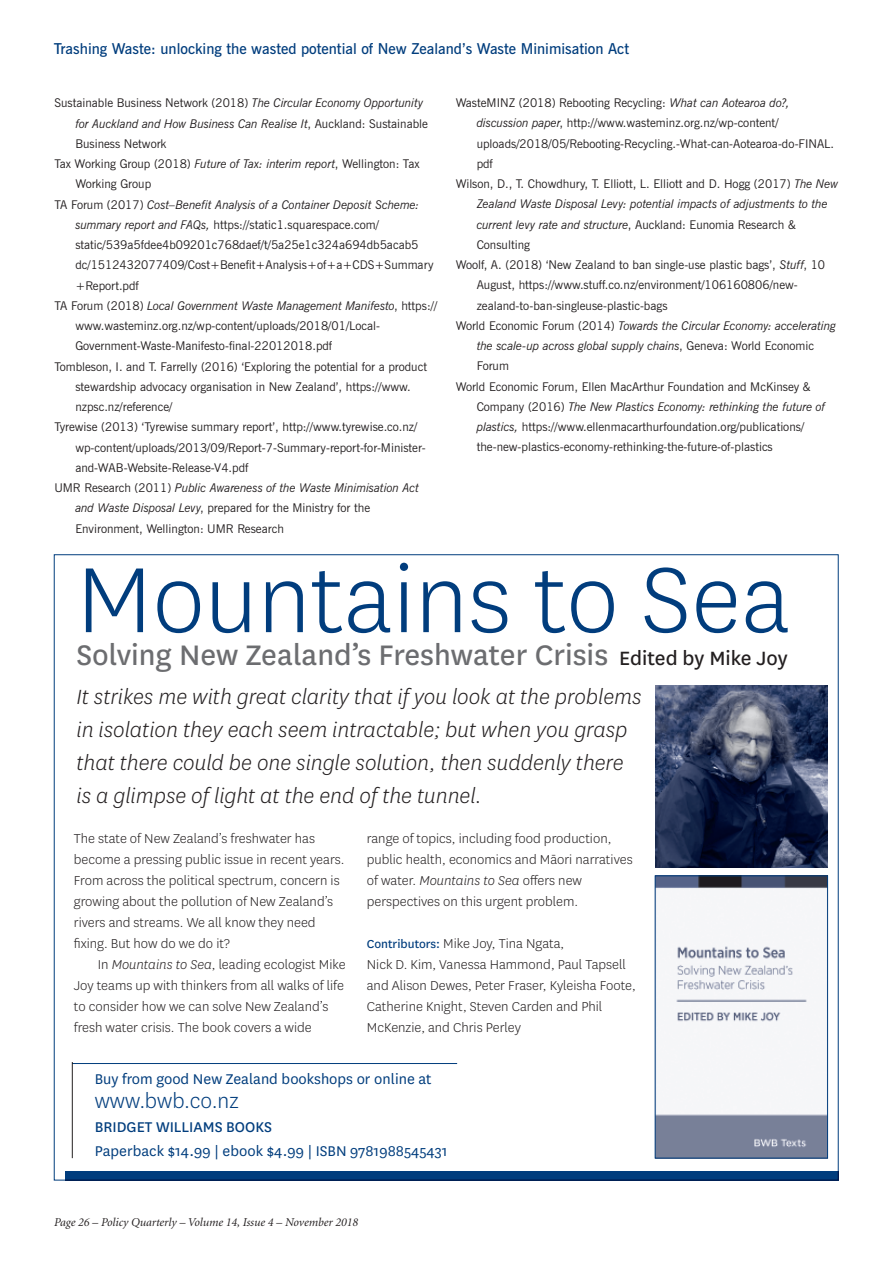
<style>
.page{position:relative;width:893px;height:1263px;background:#fff}
.page>*{position:absolute;margin:0;border:0;box-sizing:border-box;transform-origin:0 0}
.t1{font:300 108px "National";color:#013d7d}
.t2{font:33px "National";color:#6c6d70}
.t3{font:italic 300 24px/33px "National";color:#231f20}
.t4{font:300 24px "National";color:#013d7d}
.t5{font:16.5px "National";color:#013d7d}
.t6{font:16.5px "National";color:#013d7d}
.t7{font:300 15px/21px "National";color:#231f20}
.t8{font:600 15px "News Gothic BT";color:#013d7d}
.t9{font:12px "News Gothic BT";color:#231f20}
.t10{font:italic 12px "News Gothic BT";letter-spacing:-.015em;color:#231f20}
.t11{font:italic 12px "Minion";color:#231f20}
.s1{font-style:italic}
.s2{font-style:normal}
.s3{font-size:22.5px;color:#231f20}
.s4{font-weight:400;font-size:13.5px;color:#013d7d}
</style>
<div class="page">
<img style="left:657px;top:878px;width:169px;height:278px">
<div style="left:655px;top:876px;width:173px;height:282px;border:1px solid #013d7d"></div>
<img style="left:655px;top:685px;width:173px;height:182px">
<hr style="left:72px;top:1063px;width:385px;height:1px;background:#013d7d">
<hr style="left:72px;top:1062px;width:1px;height:96px;background:#231f20">
<div style="left:65px;top:1170px;width:774px;height:10px;background:#013d7d"></div>
<p class="t8" style="left:54px;top:39px;width:577px">Trashing Waste: unlocking the wasted potential of New Zealand’s Waste Minimisation Act</p>
<p class="t9" style="left:54px;top:96px;width:370px">Sustainable Business Network (2018) <span class="s1">The Circular Economy Opportunity</span></p>
<p class="t10" style="left:75px;top:116px;width:354px">for Auckland and How Business Can Realise It<span class="s2">, Auckland: Sustainable</span></p>
<p class="t9" style="left:75px;top:136px;width:93px">Business Network</p>
<p class="t9" style="left:54px;top:156px;width:367px">Tax Working Group (2018) <span class="s1">Future of Tax: interim report</span>, Wellington: Tax</p>
<p class="t9" style="left:75px;top:177px;width:77px">Working Group</p>
<p class="t10" style="left:54px;top:197px;width:366px"><span class="s2">TA Forum (2017)</span> Cost–Benefit Analysis of a Container Deposit Scheme:</p>
<p class="t9" style="left:75px;top:217px;width:305px"><span class="s1">summary report and FAQs,</span> https://static1.squarespace.com/</p>
<p class="t9" style="left:75px;top:237px;width:345px">static/539a5fdee4b09201c768daef/t/5a25e1c324a694db5acab5</p>
<p class="t9" style="left:75px;top:258px;width:360px">dc/1512432077409/Cost+Benefit+Analysis+of+a+CDS+Summary</p>
<p class="t9" style="left:75px;top:278px;width:65px">+Report.pdf</p>
<p class="t10" style="left:54px;top:298px;width:384px"><span class="s2">TA Forum (2018)</span> Local Government Waste Management Manifesto<span class="s2">, https://</span></p>
<p class="t9" style="left:75px;top:318px;width:306px">www.wasteminz.org.nz/wp-content/uploads/2018/01/Local-</p>
<p class="t9" style="left:75px;top:339px;width:258px">Government-Waste-Manifesto-final-22012018.pdf</p>
<p class="t9" style="left:54px;top:359px;width:374px">Tombleson, I. and T. Farrelly (2016) ‘Exploring the potential for a product</p>
<p class="t9" style="left:75px;top:379px;width:337px">stewardship advocacy organisation in New Zealand’, https://www.</p>
<p class="t9" style="left:75px;top:399px;width:99px">nzpsc.nz/reference/</p>
<p class="t9" style="left:54px;top:420px;width:364px">Tyrewise (2013) ‘Tyrewise summary report’, http://www.tyrewise.co.nz/</p>
<p class="t9" style="left:75px;top:440px;width:352px">wp-content/uploads/2013/09/Report-7-Summary-report-for-Minister-</p>
<p class="t9" style="left:75px;top:460px;width:175px">and-WAB-Website-Release-V4.pdf</p>
<p class="t10" style="left:54px;top:480px;width:366px"><span class="s2">UMR Research (2011)</span> Public Awareness of the Waste Minimisation Act</p>
<p class="t9" style="left:75px;top:501px;width:296px"><span class="s1">and Waste Disposal Levy</span>, prepared for the Ministry for the</p>
<p class="t9" style="left:75px;top:521px;width:210px">Environment, Wellington: UMR Research</p>
<p class="t9" style="left:456px;top:96px;width:335px">WasteMINZ (2018) Rebooting Recycling: <span class="s1">What can Aotearoa do?,</span></p>
<p class="t9" style="left:477px;top:116px;width:303px"><span class="s1">discussion paper</span>, http://www.wasteminz.org.nz/wp-content/</p>
<p class="t9" style="left:477px;top:136px;width:359px">uploads/2018/05/Rebooting-Recycling.-What-can-Aotearoa-do-FINAL.</p>
<p class="t9" style="left:477px;top:156px;width:18px">pdf</p>
<p class="t9" style="left:456px;top:177px;width:384px">Wilson, D., T. Chowdhury, T. Elliott, L. Elliott and D. Hogg (2017) <span class="s1">The New</span></p>
<p class="t10" style="left:477px;top:197px;width:353px">Zealand Waste Disposal Levy: potential impacts of adjustments to the</p>
<p class="t10" style="left:477px;top:217px;width:321px">current levy rate and structure<span class="s2">, Auckland: Eunomia Research &amp;</span></p>
<p class="t9" style="left:477px;top:237px;width:55px">Consulting</p>
<p class="t9" style="left:456px;top:258px;width:371px">Woolf, A. (2018) ‘New Zealand to ban single-use plastic bags’, <span class="s1">Stuff</span>, 10</p>
<p class="t9" style="left:477px;top:278px;width:323px">August, https://www.stuff.co.nz/environment/106160806/new-</p>
<p class="t9" style="left:477px;top:298px;width:192px">zealand-to-ban-singleuse-plastic-bags</p>
<p class="t10" style="left:456px;top:318px;width:382px"><span class="s2">World Economic Forum (2014)</span> Towards the Circular Economy: accelerating</p>
<p class="t10" style="left:477px;top:339px;width:339px">the scale-up across global supply chains<span class="s2">, Geneva: World Economic</span></p>
<p class="t9" style="left:477px;top:359px;width:34px">Forum</p>
<p class="t9" style="left:456px;top:379px;width:356px">World Economic Forum, Ellen MacArthur Foundation and McKinsey &amp;</p>
<p class="t10" style="left:477px;top:399px;width:350px"><span class="s2">Company (2016)</span> The New Plastics Economy: rethinking the future of</p>
<p class="t9" style="left:477px;top:420px;width:329px"><span class="s1">plastics,</span> https://www.ellenmacarthurfoundation.org/publications/</p>
<p class="t9" style="left:477px;top:440px;width:298px">the-new-plastics-economy-rethinking-the-future-of-plastics</p>
<h1 class="t1" style="left:76px;top:532px;width:715px">Mountains to Sea</h1>
<h2 class="t2" style="left:76px;top:633px;width:713px">Solving New Zealand’s Freshwater Crisis <span class="s3">Edited by Mike Joy</span></h2>
<h3 class="t3" style="left:76px;top:680px;width:567px">It strikes me with great clarity that if you look at the problems in isolation they each seem intractable; but when you grasp that there could be one single solution, then suddenly there is a glimpse of light at the end of the tunnel.</h3>
<p class="t7" style="left:74px;top:827px;width:272px">The state of New Zealand’s freshwater has become a pressing public issue in recent years.<br>From across the political spectrum, concern is growing about the pollution of New Zealand’s rivers and streams. We all know they need fixing. But how do we do it?</p>
<p class="t7" style="left:74px;top:953px;width:273px;text-indent:24px">In <span class="s1">Mountains to Sea</span>, leading ecologist Mike Joy teams up with thinkers from all walks of life to consider how we can solve New Zealand’s fresh water crisis. The book covers a wide</p>
<p class="t7" style="left:367px;top:827px;width:267px">range of topics, including food production, public health, economics and Māori narratives of water. <span class="s1">Mountains to Sea</span> offers new perspectives on this urgent problem.</p>
<p class="t7" style="left:367px;top:932px;width:270px"><span class="s4">Contributors:</span> Mike Joy, Tina Ngata,<br>Nick D. Kim, Vanessa Hammond, Paul Tapsell and Alison Dewes, Peter Fraser, Kyleisha Foote, Catherine Knight, Steven Carden and Phil McKenzie, and Chris Perley</p>
<h3 class="t5" style="left:95px;top:1068px;width:338px">Buy from good New Zealand bookshops or online at</h3>
<h3 class="t4" style="left:95px;top:1085px;width:145px">www.bwb.co.nz</h3>
<h3 class="t6" style="left:95px;top:1116px;width:179px">BRIDGET WILLIAMS BOOKS</h3>
<h3 class="t5" style="left:95px;top:1140px;width:354px">Paperback $14.99 | ebook $4.99 | ISBN 9781988545431</h3>
<p class="t11" style="left:54px;top:1217px;width:305px">Page 26 – Policy Quarterly – Volume 14, Issue 4 – November 2018</p>
</div>
